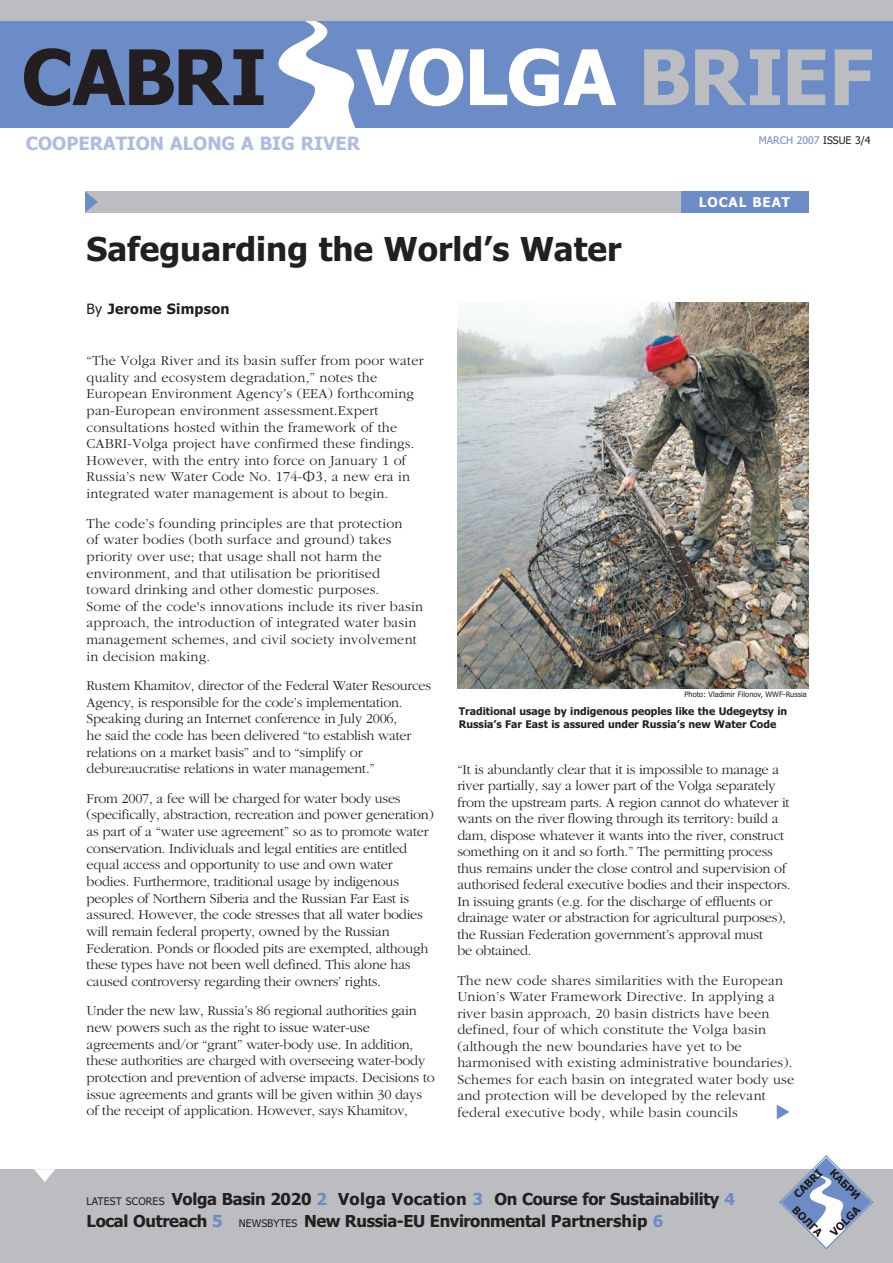
<style>
.page{position:relative;width:893px;height:1263px;background:#fff}
.page>*{position:absolute;margin:0;border:0;box-sizing:border-box;transform-origin:0 0}
.t1{font:700 33px "Tahoma";color:#231f20}
.t2{font:700 18.3px "Tahoma";color:#aebce1}
.t3{font:700 16.5px/22.5px "Tahoma";letter-spacing:-.02em;color:#231f20}
.t4{font:14.25px/16.6px "Garamond CEE";letter-spacing:-.015em;color:#231f20}
.t5{font:14.25px/16.6px "Garamond CEE";letter-spacing:.015em;color:#231f20}
.t6{font:700 14.25px "Tahoma";letter-spacing:.02em;color:#231f20}
.t7{font:700 13.5px "Tahoma";letter-spacing:.065em;color:#fff}
.t8{font:700 10.5px/12.8px "Tahoma";color:#231f20}
.t9{font:10.5px "Tahoma";color:#6c8cc7}
.t10{font:7.5px "Tahoma";color:#231f20}
.s1{color:#231f20}
.s2{font-weight:400}
.s3{font-family:"URW Classico TCY"}
.s4{font-weight:400;font-size:10.5px}
.s5{color:#6c8cc7}
</style>
<div class="page">
<div style="left:0;top:1169px;width:892px;height:94px;background:#bbbdc0"></div>
<div style="left:0;top:0;width:892px;height:26px;background:#bbbdc0"></div>
<div style="left:0;top:21px;width:892px;height:107px;background:#6c8cc7"></div>
<svg style="left:24px;top:21px;width:439px;height:107px"></svg>
<svg style="left:470px;top:48px;width:146px;height:58px"></svg>
<svg style="left:644px;top:49px;width:44px;height:56px"></svg>
<svg style="left:695px;top:49px;width:85px;height:56px"></svg>
<svg style="left:787px;top:49px;width:38px;height:56px"></svg>
<svg style="left:834px;top:49px;width:38px;height:56px"></svg>
<div style="left:85px;top:191px;width:723px;height:22px;background:#bbbdc0"></div>
<svg style="left:85px;top:191px;width:13px;height:22px"></svg>
<div style="left:680px;top:191px;width:128px;height:22px;background:#6c8cc7"></div>
<img style="left:457px;top:303px;width:351px;height:385px">
<svg style="left:779px;top:1155px;width:94px;height:94px"></svg>
<svg style="left:34px;top:1169px;width:21px;height:13px"></svg>
<p class="t2" style="left:26px;top:136px;width:336px">COOPERATION ALONG A BIG RIVER</p>
<p class="t9" style="left:758px;top:136px;width:113px">MARCH 2007 <span class="s1">ISSUE 3/4</span></p>
<h1 class="t1" style="left:87px;top:236px;width:536px">Safeguarding the World’s Water</h1>
<p class="t7" style="left:698px;top:197px;width:93px">LOCAL BEAT</p>
<p class="t6" style="left:87px;top:303px;width:145px"><span class="s2">By</span> Jerome Simpson</p>
<p class="t5" style="left:87px;top:353px;width:338px">“The Volga River and its basin suffer from poor water quality and ecosystem degradation,” notes the European Environment Agency’s (EEA) forthcoming pan-European environment assessment.Expert consultations hosted within the framework of the CABRI-Volga project have confirmed these findings.<br>However, with the entry into force on January 1 of Russia’s new Water Code No. 174-<span class="s3">Ф3</span>, a new era in integrated water management is about to begin.</p>
<p class="t5" style="left:87px;top:516px;width:338px">The code’s founding principles are that protection<br>of water bodies (both surface and ground) takes priority over use; that usage shall not harm the environment, and that utilisation be prioritised toward drinking and other domestic purposes.<br>Some of the code's innovations include its river basin approach, the introduction of integrated water basin management schemes, and civil society involvement in decision making.</p>
<p class="t4" style="left:87px;top:678px;width:346px">Rustem Khamitov, director of the Federal Water Resources Agency, is responsible for the code’s implementation.<br>Speaking during an Internet conference in July 2006,<br>he said the code has been delivered “to establish water relations on a market basis” and to “simplify or debureaucratise relations in water management.”</p>
<p class="t4" style="left:87px;top:791px;width:349px">From 2007, a fee will be charged for water body uses (specifically, abstraction, recreation and power generation) as part of a “water use agreement” so as to promote water conservation. Individuals and legal entities are entitled equal access and opportunity to use and own water bodies. Furthermore, traditional usage by indigenous peoples of Northern Siberia and the Russian Far East is assured. However, the code stresses that all water bodies will remain federal property, owned by the Russian Federation. Ponds or flooded pits are exempted, although these types have not been well defined. This alone has caused controversy regarding their owners’ rights.</p>
<p class="t4" style="left:87px;top:1004px;width:349px">Under the new law, Russia’s 86 regional authorities gain new powers such as the right to issue water-use agreements and/or “grant” water-body use. In addition, these authorities are charged with overseeing water-body protection and prevention of adverse impacts. Decisions to issue agreements and grants will be given within 30 days of the receipt of application. However, says Khamitov,</p>
<p class="t10" style="left:684px;top:691px;width:124px">Photo: Vladimir Filonov, WWF-Russia</p>
<p class="t8" style="left:459px;top:706px;width:330px">Traditional usage by indigenous peoples like the Udegeytsy in<br>Russia’s Far East is assured under Russia’s new Water Code</p>
<p class="t4" style="left:457px;top:762px;width:335px">“It is abundantly clear that it is impossible to manage a river partially, say a lower part of the Volga separately from the upstream parts. A region cannot do whatever it wants on the river flowing through its territory: build a dam, dispose whatever it wants into the river, construct something on it and so forth.” The permitting process thus remains under the close control and supervision of authorised federal executive bodies and their inspectors.<br>In issuing grants (e.g. for the discharge of effluents or drainage water or abstraction for agricultural purposes), the Russian Federation government’s approval must<br>be obtained.</p>
<p class="t5" style="left:457px;top:973px;width:338px">The new code shares similarities with the European Union’s Water Framework Directive. In applying a river basin approach, 20 basin districts have been defined, four of which constitute the Volga basin (although the new boundaries have yet to be harmonised with existing administrative boundaries).<br>Schemes for each basin on integrated water body use and protection will be developed by the relevant federal executive body, while basin councils</p>
<p class="t3" style="left:87px;top:1189px;width:650px"><span class="s4">LATEST SCORES</span> Volga Basin 2020 <span class="s5">2</span> Volga Vocation <span class="s5">3</span> On Course for Sustainability <span class="s5">4<br></span>Local Outreach <span class="s5">5</span> <span class="s4">NEWSBYTES</span> New Russia-EU Environmental Partnership <span class="s5">6</span></p>
</div>
